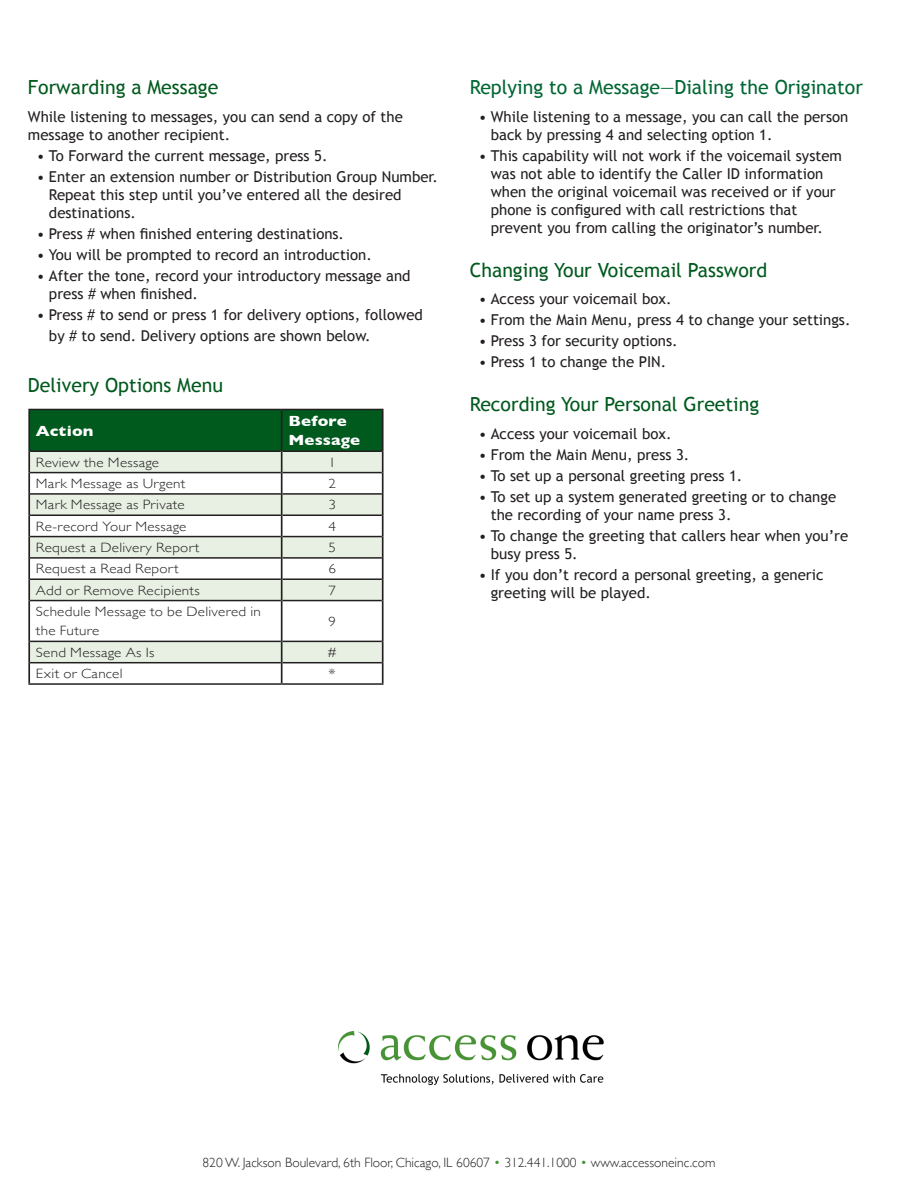
<style>
.page{position:relative;width:918px;height:1188px;background:#fff}
.page>*{position:absolute;margin:0;border:0;box-sizing:border-box;transform-origin:0 0}
.t1{font:19.5px "Trebuchet MS";color:#00591d}
.t2{font:19.5px "Trebuchet MS";color:#063}
.t3{font:15px/18px "Trebuchet MS";color:#231f20}
.t4{font:700 15px/19.5px "Gill Sans";letter-spacing:.01em;color:#fff;scale:1.12 1}
.t5{font:300 13.5px/19.5px "Gill Sans";letter-spacing:.015em;color:#231f20;scale:1.12 1}
.t6{font:300 13.5px "Gill Sans";letter-spacing:.015em;color:#231f20}
.s1{color:#459235}
</style>
<div class="page">
<div style="left:30px;top:410px;width:352px;height:41px;background:#00591d"></div>
<svg style="left:30px;top:452px;width:352px;height:210px;fill:#e7f0e3"></svg>
<hr style="left:28px;top:409px;width:254px;height:1px;background:#231f20">
<hr style="left:282px;top:409px;width:102px;height:1px;background:#231f20">
<hr style="left:30px;top:451px;width:251px;height:1px;background:#231f20">
<hr style="left:283px;top:451px;width:99px;height:1px;background:#231f20">
<hr style="left:30px;top:472px;width:251px;height:1px;background:#231f20">
<hr style="left:283px;top:472px;width:99px;height:1px;background:#231f20">
<hr style="left:30px;top:493px;width:251px;height:2px;background:#231f20">
<hr style="left:283px;top:493px;width:99px;height:2px;background:#231f20">
<hr style="left:30px;top:514px;width:251px;height:2px;background:#231f20">
<hr style="left:283px;top:514px;width:99px;height:2px;background:#231f20">
<hr style="left:30px;top:536px;width:251px;height:1px;background:#231f20">
<hr style="left:283px;top:536px;width:99px;height:1px;background:#231f20">
<hr style="left:30px;top:557px;width:251px;height:2px;background:#231f20">
<hr style="left:283px;top:557px;width:99px;height:2px;background:#231f20">
<hr style="left:30px;top:578px;width:251px;height:2px;background:#231f20">
<hr style="left:283px;top:578px;width:99px;height:2px;background:#231f20">
<hr style="left:30px;top:600px;width:251px;height:1px;background:#231f20">
<hr style="left:283px;top:600px;width:99px;height:1px;background:#231f20">
<hr style="left:30px;top:641px;width:251px;height:1px;background:#231f20">
<hr style="left:283px;top:641px;width:99px;height:1px;background:#231f20">
<hr style="left:30px;top:662px;width:251px;height:1px;background:#231f20">
<hr style="left:283px;top:662px;width:99px;height:1px;background:#231f20">
<hr style="left:28px;top:683px;width:254px;height:2px;background:#231f20">
<hr style="left:282px;top:683px;width:102px;height:2px;background:#231f20">
<hr style="left:28px;top:410px;width:2px;height:41px;background:#231f20">
<hr style="left:281px;top:410px;width:2px;height:41px;background:#231f20">
<hr style="left:382px;top:410px;width:2px;height:41px;background:#231f20">
<hr style="left:28px;top:451px;width:2px;height:22px;background:#231f20">
<hr style="left:281px;top:451px;width:2px;height:22px;background:#231f20">
<hr style="left:382px;top:451px;width:2px;height:22px;background:#231f20">
<hr style="left:28px;top:473px;width:2px;height:21px;background:#231f20">
<hr style="left:281px;top:473px;width:2px;height:21px;background:#231f20">
<hr style="left:382px;top:473px;width:2px;height:21px;background:#231f20">
<hr style="left:28px;top:494px;width:2px;height:21px;background:#231f20">
<hr style="left:28px;top:515px;width:2px;height:22px;background:#231f20">
<hr style="left:28px;top:537px;width:2px;height:21px;background:#231f20">
<hr style="left:28px;top:558px;width:2px;height:21px;background:#231f20">
<hr style="left:28px;top:579px;width:2px;height:22px;background:#231f20">
<hr style="left:28px;top:601px;width:2px;height:40px;background:#231f20">
<hr style="left:28px;top:641px;width:2px;height:22px;background:#231f20">
<hr style="left:28px;top:663px;width:2px;height:20px;background:#231f20">
<hr style="left:281px;top:494px;width:2px;height:21px;background:#231f20">
<hr style="left:382px;top:494px;width:2px;height:21px;background:#231f20">
<hr style="left:281px;top:515px;width:2px;height:22px;background:#231f20">
<hr style="left:382px;top:515px;width:2px;height:22px;background:#231f20">
<hr style="left:281px;top:537px;width:2px;height:21px;background:#231f20">
<hr style="left:382px;top:537px;width:2px;height:21px;background:#231f20">
<hr style="left:281px;top:558px;width:2px;height:21px;background:#231f20">
<hr style="left:382px;top:558px;width:2px;height:21px;background:#231f20">
<hr style="left:281px;top:579px;width:2px;height:22px;background:#231f20">
<hr style="left:382px;top:579px;width:2px;height:22px;background:#231f20">
<hr style="left:281px;top:601px;width:2px;height:40px;background:#231f20">
<hr style="left:382px;top:601px;width:2px;height:40px;background:#231f20">
<hr style="left:281px;top:641px;width:2px;height:22px;background:#231f20">
<hr style="left:382px;top:641px;width:2px;height:22px;background:#231f20">
<hr style="left:281px;top:663px;width:2px;height:20px;background:#231f20">
<hr style="left:382px;top:663px;width:2px;height:20px;background:#231f20">
<img style="left:339px;top:1031px;width:265px;height:55px">
<p class="t1" style="left:28px;top:76px;width:192px">Forwarding a Message</p>
<p class="t3" style="left:28px;top:108px;width:376px">While listening to messages, you can send a copy of the message to another recipient.</p>
<p class="t3" style="left:37px;top:147px;width:292px">• To Forward the current message, press 5.</p>
<p class="t3" style="left:49px;top:168px;width:390px;text-indent:-12px">• Enter an extension number or Distribution Group Number.<br>Repeat this step until you’ve entered all the desired destinations.</p>
<p class="t3" style="left:37px;top:225px;width:309px">• Press # when finished entering destinations.</p>
<p class="t3" style="left:37px;top:246px;width:336px">• You will be prompted to record an introduction.</p>
<p class="t3" style="left:49px;top:267px;width:363px;text-indent:-12px">• After the tone, record your introductory message and press # when finished.</p>
<p class="t3" style="left:49px;top:304px;width:375px;line-height:21px;text-indent:-12px">• Press # to send or press 1 for delivery options, followed by # to send. Delivery options are shown below.</p>
<p class="t1" style="left:28px;top:373px;width:197px">Delivery Options Menu</p>
<p class="t4" style="left:36px;top:420px;width:53px">Action</p>
<p class="t4" style="left:288px;top:411px;width:66px">Before<br>Message</p>
<p class="t5" style="left:36px;top:452px;width:112px">Review the Message</p>
<p class="t5" style="left:328px;top:452px;width:8px">1</p>
<p class="t5" style="left:36px;top:473px;width:135px">Mark Message as Urgent</p>
<p class="t5" style="left:328px;top:473px;width:8px">2</p>
<p class="t5" style="left:36px;top:494px;width:134px">Mark Message as Private</p>
<p class="t5" style="left:328px;top:494px;width:8px">3</p>
<p class="t5" style="left:36px;top:516px;width:136px">Re-record Your Message</p>
<p class="t5" style="left:328px;top:516px;width:8px">4</p>
<p class="t5" style="left:36px;top:537px;width:148px">Request a Delivery Report</p>
<p class="t5" style="left:328px;top:537px;width:8px">5</p>
<p class="t5" style="left:36px;top:558px;width:129px">Request a Read Report</p>
<p class="t5" style="left:328px;top:558px;width:8px">6</p>
<p class="t5" style="left:36px;top:580px;width:148px">Add or Remove Recipients</p>
<p class="t5" style="left:328px;top:580px;width:8px">7</p>
<p class="t5" style="left:36px;top:601px;width:202px">Schedule Message to be Delivered in the Future</p>
<p class="t5" style="left:328px;top:611px;width:8px">9</p>
<p class="t5" style="left:36px;top:642px;width:107px">Send Message As Is</p>
<p class="t5" style="left:327px;top:642px;width:10px">#</p>
<p class="t5" style="left:36px;top:663px;width:79px">Exit or Cancel</p>
<p class="t5" style="left:329px;top:663px;width:8px">*</p>
<p class="t2" style="left:470px;top:76px;width:395px">Replying to a Message—Dialing the Originator</p>
<p class="t3" style="left:491px;top:108px;width:359px;text-indent:-12px">• While listening to a message, you can call the person back by pressing 4 and selecting option 1.</p>
<p class="t3" style="left:491px;top:147px;width:353px;text-indent:-12px">• This capability will not work if the voicemail system was not able to identify the Caller ID information when the original voicemail was received or if your phone is configured with call restrictions that prevent you from calling the originator’s number.</p>
<p class="t1" style="left:470px;top:258px;width:299px">Changing Your Voicemail Password</p>
<p class="t3" style="left:479px;top:290px;width:194px">• Access your voicemail box.</p>
<p class="t3" style="left:479px;top:311px;width:373px">• From the Main Menu, press 4 to change your settings.</p>
<p class="t3" style="left:479px;top:332px;width:200px">• Press 3 for security options.</p>
<p class="t3" style="left:479px;top:353px;width:189px">• Press 1 to change the PIN.</p>
<p class="t1" style="left:470px;top:393px;width:291px">Recording Your Personal Greeting</p>
<p class="t3" style="left:479px;top:425px;width:194px">• Access your voicemail box.</p>
<p class="t3" style="left:479px;top:446px;width:212px">• From the Main Menu, press 3.</p>
<p class="t3" style="left:479px;top:467px;width:265px">• To set up a personal greeting press 1.</p>
<p class="t3" style="left:491px;top:488px;width:347px;text-indent:-12px">• To set up a system generated greeting or to change the recording of your name press 3.</p>
<p class="t3" style="left:491px;top:527px;width:359px;text-indent:-12px">• To change the greeting that callers hear when you’re busy press 5.</p>
<p class="t3" style="left:491px;top:566px;width:334px;text-indent:-12px">• If you don’t record a personal greeting, a generic greeting will be played.</p>
<p class="t6" style="left:203px;top:1152px;width:514px">820 W. Jackson Boulevard, 6th Floor, Chicago, IL 60607 <span class="s1">•</span> 312.441.1000 <span class="s1">•</span> www.accessoneinc.com</p>
</div>
